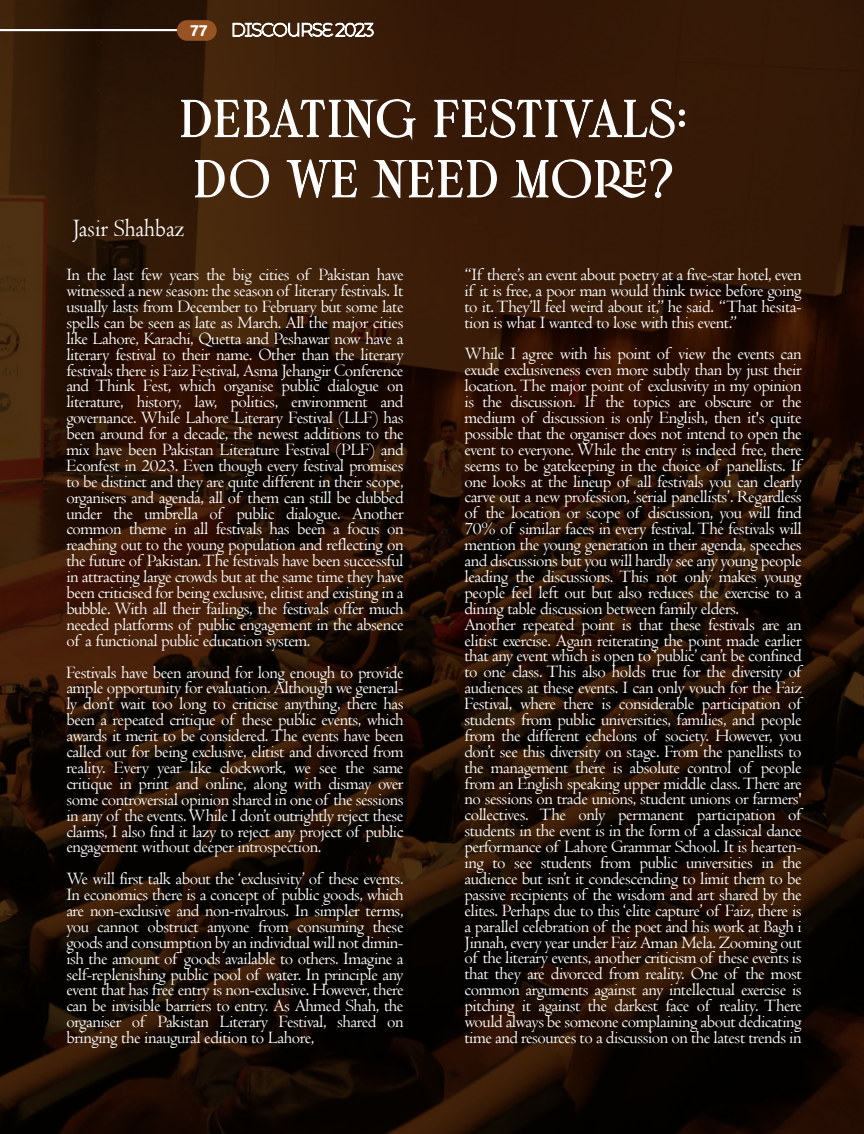
<style>
.page{position:relative;width:864px;height:1134px;background:#fff}
.page>*{position:absolute;margin:0;border:0;box-sizing:border-box;transform-origin:0 0}
.t1{font:51.15px/60.3px "Brand";letter-spacing:.045em;color:#fff}
.t2{font:25.95px "Centaur";letter-spacing:.005em;color:#fff;scale:.88 1}
.t3{font:18px/15.9px "Centaur";letter-spacing:-.025em;color:#fff;text-align:justify}
.t4{font:900 15.15px "Amsi Pro";color:#fff}
</style>
<div class="page">
<img style="left:0;top:0;width:864px;height:1134px">
<svg style="left:155px;top:98px;width:531px;height:48px;background:#584030"></svg>
<svg style="left:169px;top:156px;width:504px;height:43px;background:#5d4534"></svg>
<svg style="left:0;top:29px;width:177px;height:2px"></svg>
<svg style="left:232px;top:22px;width:143px;height:16px"></svg>
<div style="left:177px;top:20px;width:40px;height:21px;background:#975422;border-radius:10px"></div>
<p class="t4" style="left:190px;top:20px;width:19px">77</p>
<h1 class="t1" style="left:180px;top:92px;width:509px">DEBATING FESTIVALS:<br>DO WE NEED MORE?</h1>
<h2 class="t2" style="left:73px;top:213px;width:128px">Jasir Shahbaz</h2>
<p class="t3" style="left:66px;top:267px;width:339px">In the last few years the big cities of Pakistan have witnessed a new season: the season of literary festivals. It usually lasts from December to February but some late spells can be seen as late as March. All the major cities like Lahore, Karachi, Quetta and Peshawar now have a literary festival to their name. Other than the literary festivals there is Faiz Festival, Asma Jehangir Conference and Think Fest, which organise public dialogue on literature, history, law, politics, environment and governance. While Lahore Literary Festival (LLF) has been around for a decade, the newest additions to the mix have been Pakistan Literature Festival (PLF) and Econfest in 2023. Even though every festival promises to be distinct and they are quite different in their scope, organisers and agenda, all of them can still be clubbed under the umbrella of public dialogue. Another common theme in all festivals has been a focus on reaching out to the young population and reflecting on the future of Pakistan. The festivals have been successful in attracting large crowds but at the same time they have been criticised for being exclusive, elitist and existing in a bubble. With all their failings, the festivals offer much needed platforms of public engagement in the absence of a functional public education system.</p>
<p class="t3" style="left:66px;top:664px;width:339px">Festivals have been around for long enough to provide ample opportunity for evaluation. Although we general&shy;ly don’t wait too long to criticise anything, there has been a repeated critique of these public events, which awards it merit to be considered. The events have been called out for being exclusive, elitist and divorced from reality. Every year like clockwork, we see the same critique in print and online, along with dismay over some controversial opinion shared in one of the sessions in any of the events. While I don’t outrightly reject these claims, I also find it lazy to reject any project of public engagement without deeper introspection.</p>
<p class="t3" style="left:66px;top:871px;width:339px">We will first talk about the ‘exclusivity’ of these events.<br>In economics there is a concept of public goods, which are non-exclusive and non-rivalrous. In simpler terms, you cannot obstruct anyone from consuming these goods and consumption by an individual will not dimin&shy;ish the amount of goods available to others. Imagine a self-replenishing public pool of water. In principle any event that has free entry is non-exclusive. However, there can be invisible barriers to entry. As Ahmed Shah, the organiser of Pakistan Literary Festival, shared on bringing the inaugural edition to Lahore,</p>
<p class="t3" style="left:464px;top:266px;width:339px">“If there’s an event about poetry at a five-star hotel, even if it is free, a poor man would think twice before going to it. They’ll feel weird about it,” he said. “That hesita&shy;tion is what I wanted to lose with this event.”</p>
<p class="t3" style="left:464px;top:346px;width:339px;text-align:left">While I agree with his point of view the events can exude exclusiveness even more subtly than by just their location. The major point of exclusivity in my opinion is the discussion. If the topics are obscure or the medium of discussion is only English, then it's quite possible that the organiser does not intend to open the event to everyone. While the entry is indeed free, there seems to be gatekeeping in the choice of panellists. If one looks at the lineup of all festivals you can clearly carve out a new profession, ‘serial panellists’. Regardless of the location or scope of discussion, you will find 70% of similar faces in every festival. The festivals will mention the young generation in their agenda, speeches and discussions but you will hardly see any young people leading the discussions. This not only makes young people feel left out but also reduces the exercise to a dining table discussion between family elders.<br>Another repeated point is that these festivals are an elitist exercise. Again reiterating the point made earlier that any event which is open to ‘public’ can’t be confined to one class. This also holds true for the diversity of audiences at these events. I can only vouch for the Faiz Festival, where there is considerable participation of students from public universities, families, and people from the different echelons of society. However, you don’t see this diversity on stage. From the panellists to the management there is absolute control of people from an English speaking upper middle class. There are no sessions on trade unions, student unions or farmers' collectives. The only permanent participation of students in the event is in the form of a classical dance performance of Lahore Grammar School. It is hearten&shy;ing to see students from public universities in the audience but isn’t it condescending to limit them to be passive recipients of the wisdom and art shared by the elites. Perhaps due to this ‘elite capture’ of Faiz, there is a parallel celebration of the poet and his work at Bagh i Jinnah, every year under Faiz Aman Mela. Zooming out of the literary events, another criticism of these events is that they are divorced from reality. One of the most common arguments against any intellectual exercise is pitching it against the darkest face of reality. There would always be someone complaining about dedicating time and resources to a discussion on the latest trends in</p>
</div>
